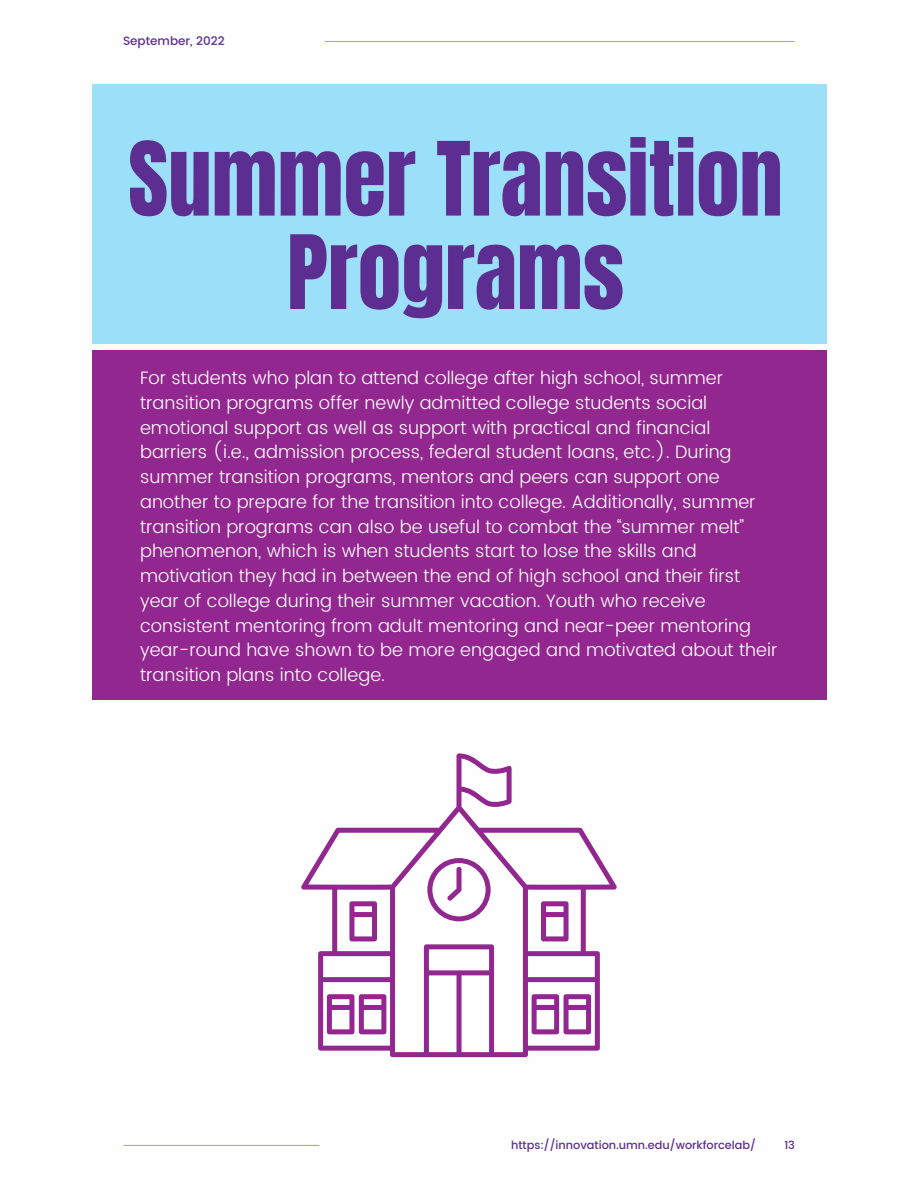
<style>
.page{position:relative;width:918px;height:1188px;background:#fff}
.page>*{position:absolute;margin:0;border:0;box-sizing:border-box;transform-origin:0 0}
.t1{font:87px/93.3px "Anton";color:#5c2e91;text-align:center}
.t2{font:300 18px/24.8px "Poppins";color:#fff}
.t3{font:500 12px "Poppins";color:#5c2e91}
.t4{font:500 11.25px "Poppins";color:#5c2e91}
</style>
<div class="page">
<div style="left:92px;top:84px;width:734px;height:260px;background:#9cdff8"></div>
<div style="left:92px;top:351px;width:734px;height:349px;background:#92278f"></div>
<hr style="left:124px;top:1145px;width:196px;height:1px;background:#a7c818">
<hr style="left:325px;top:41px;width:469px;height:1px;background:#a7c818">
<svg style="left:301px;top:753px;width:316px;height:304px"></svg>
<svg style="left:532px;top:994px;width:59px;height:40px"></svg>
<svg style="left:541px;top:901px;width:28px;height:40px"></svg>
<p class="t3" style="left:123px;top:34px;width:103px">September, 2022</p>
<h1 class="t1" style="left:128px;top:134px;width:656px">Summer Transition<br>Programs</h1>
<p class="t2" style="left:140px;top:365px;width:639px">For students who plan to attend college after high school, summer transition programs offer newly admitted college students social emotional support as well as support with practical and financial barriers (i.e., admission process, federal student loans, etc.). During summer transition programs, mentors and peers can support one another to prepare for the transition into college. Additionally, summer transition programs can also be useful to combat the “summer melt” phenomenon, which is when students start to lose the skills and motivation they had in between the end of high school and their first year of college during their summer vacation. Youth who receive consistent mentoring from adult mentoring and near-peer mentoring year-round have shown to be more engaged and motivated about their transition plans into college.</p>
<p class="t4" style="left:511px;top:1138px;width:246px">https://innovation.umn.edu/workforcelab/</p>
<p class="t4" style="left:784px;top:1138px;width:12px">13</p>
</div>
